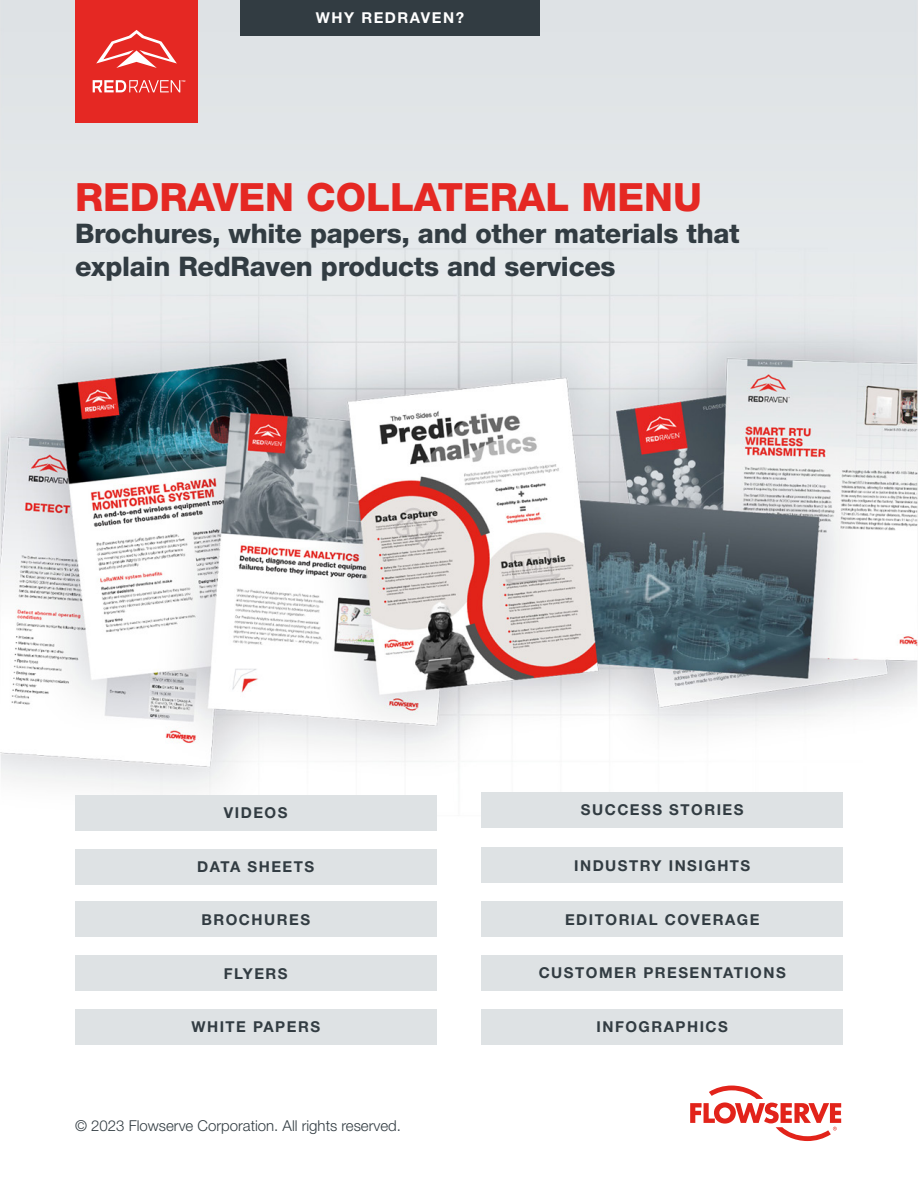
<style>
.page{position:relative;width:918px;height:1188px;background:#fff}
.page>*{position:absolute;margin:0;border:0;box-sizing:border-box;transform-origin:0 0}
.Headline_Level_1__re{font:800 39px "Helvetica Neue LT Std";color:#e52823}
.Headline_Level_1__re-2{font:800 27px/32.4px "Helvetica Neue LT Std";letter-spacing:-.01em;color:#323c42}
.Subhead_Level_2__bla{font:700 15px "Helvetica Neue LT Std";letter-spacing:.1em;color:#323c42}
.Body_copy{font:300 15px "Helvetica Neue LT Std";color:#323c42}
.Subhead_Level_2__bla-2{font:700 15px "Helvetica Neue LT Std";letter-spacing:.1em;color:#fff}
.t1{font:500 2.7px "Helvetica Neue LT Std";color:#fff}
</style>
<div class="page">
<img style="left:0;top:0;width:918px;height:819px">
<svg style="left:690px;top:1086px;width:151px;height:55px"></svg>
<div style="left:75px;top:849px;width:361px;height:36px;background:#dee2e4"></div>
<div style="left:75px;top:956px;width:361px;height:36px;background:#dee2e4"></div>
<div style="left:75px;top:902px;width:361px;height:36px;background:#dee2e4"></div>
<div style="left:75px;top:1009px;width:361px;height:36px;background:#dee2e4"></div>
<div style="left:482px;top:1009px;width:361px;height:36px;background:#dee2e4"></div>
<div style="left:482px;top:848px;width:361px;height:36px;background:#dee2e4"></div>
<div style="left:75px;top:795px;width:361px;height:36px;background:#dee2e4"></div>
<div style="left:482px;top:902px;width:361px;height:36px;background:#dee2e4"></div>
<div style="left:482px;top:792px;width:361px;height:36px;background:#dee2e4"></div>
<div style="left:482px;top:955px;width:361px;height:36px;background:#dee2e4"></div>
<div style="left:75px;top:0;width:123px;height:123px;background:#e52823"></div>
<svg style="left:96px;top:30px;width:81px;height:38px"></svg>
<svg style="left:93px;top:80px;width:87px;height:12px"></svg>
<div style="left:240px;top:0;width:300px;height:36px;background:#323c42"></div>
<p class="t1" style="left:182px;top:79px;width:5px">TM</p>
<p class="Subhead_Level_2__bla-2" style="left:316px;top:9px;width:150px">WHY REDRAVEN?</p>
<p class="Headline_Level_1__re" style="left:75px;top:174px;width:629px">REDRAVEN COLLATERAL MENU</p>
<p class="Headline_Level_1__re-2" style="left:75px;top:217px;width:666px">Brochures, white papers, and other materials that explain RedRaven products and services</p>
<p class="Subhead_Level_2__bla" style="left:224px;top:804px;width:65px">VIDEOS</p>
<p class="Subhead_Level_2__bla" style="left:581px;top:801px;width:164px">SUCCESS STORIES</p>
<p class="Subhead_Level_2__bla" style="left:197px;top:857px;width:118px">DATA SHEETS</p>
<p class="Subhead_Level_2__bla" style="left:574px;top:856px;width:178px">INDUSTRY INSIGHTS</p>
<p class="Subhead_Level_2__bla" style="left:201px;top:910px;width:110px">BROCHURES</p>
<p class="Subhead_Level_2__bla" style="left:565px;top:910px;width:196px">EDITORIAL COVERAGE</p>
<p class="Subhead_Level_2__bla" style="left:224px;top:964px;width:65px">FLYERS</p>
<p class="Subhead_Level_2__bla" style="left:539px;top:964px;width:249px">CUSTOMER PRESENTATIONS</p>
<p class="Subhead_Level_2__bla" style="left:191px;top:1018px;width:130px">WHITE PAPERS</p>
<p class="Subhead_Level_2__bla" style="left:597px;top:1017px;width:133px">INFOGRAPHICS</p>
<p class="Body_copy" style="left:75px;top:1116px;width:328px">© 2023 Flowserve Corporation. All rights reserved.</p>
</div>
